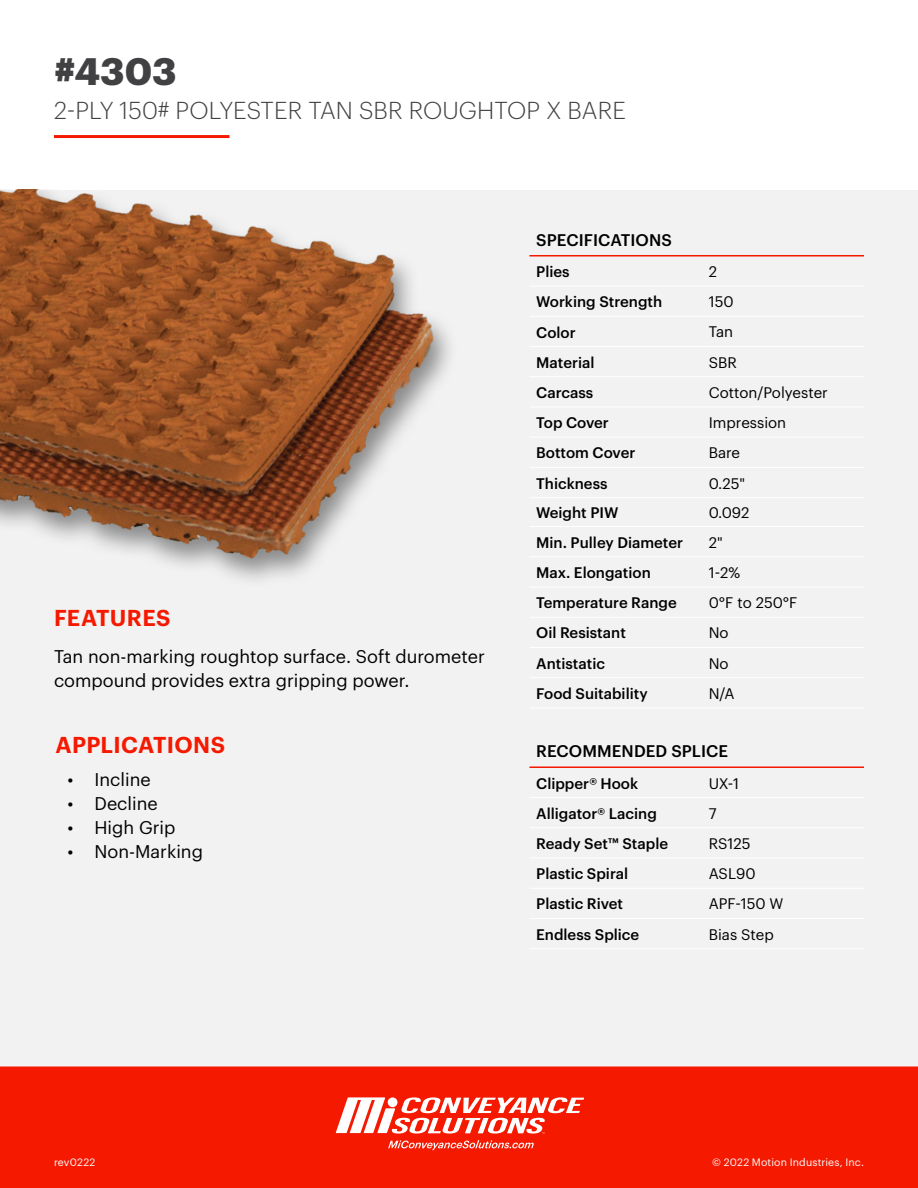
<style>
.page{position:relative;width:918px;height:1188px;background:#fff}
.page>*{position:absolute;margin:0;border:0;box-sizing:border-box;transform-origin:0 0}
.Flyer_Heading{font:700 37.5px "Graphik";color:#414042}
.Flyer_Subheading{font:300 24px "Graphik";letter-spacing:.005em;color:#414042}
.HEADER_-_RED{font:600 22.5px "Graphik";letter-spacing:.015em;color:#f51900}
.Body_Paragraph{font:18px/24px "Graphik";color:#000}
.Table_Header{font:500 16.5px "Graphik";letter-spacing:.005em;color:#000}
.Table_Body{font:500 15px "Graphik";color:#000}
.Table_Body-2{font:15px "Graphik";color:#000}
.t1{font:10.5px "Graphik";letter-spacing:.015em;color:#fff}
</style>
<div class="page">
<div style="left:0;top:190px;width:918px;height:881px;background:#f2f2f2"></div>
<div style="left:0;top:1066px;width:918px;height:122px;background:#f51900"></div>
<svg style="left:388px;top:1140px;width:146px;height:10px"></svg>
<svg style="left:336px;top:1097px;width:248px;height:37px"></svg>
<img style="left:0;top:189px;width:450px;height:391px">
<hr style="left:54px;top:135px;width:176px;height:3px;background:#f51900">
<hr style="left:529px;top:827px;width:173px;height:1px;background:#fff">
<hr style="left:529px;top:858px;width:173px;height:1px;background:#fff">
<hr style="left:529px;top:888px;width:173px;height:1px;background:#fff">
<hr style="left:529px;top:918px;width:173px;height:1px;background:#fff">
<hr style="left:529px;top:766px;width:173px;height:2px;background:#f51900">
<hr style="left:702px;top:766px;width:162px;height:2px;background:#f51900">
<hr style="left:529px;top:797px;width:173px;height:1px;background:#fff">
<hr style="left:702px;top:797px;width:162px;height:1px;background:#fff">
<hr style="left:702px;top:827px;width:162px;height:1px;background:#fff">
<hr style="left:702px;top:858px;width:162px;height:1px;background:#fff">
<hr style="left:702px;top:918px;width:162px;height:1px;background:#fff">
<hr style="left:702px;top:888px;width:162px;height:1px;background:#fff">
<hr style="left:529px;top:948px;width:173px;height:1px;background:#fff">
<hr style="left:702px;top:948px;width:162px;height:1px;background:#fff">
<hr style="left:529px;top:286px;width:173px;height:1px;background:#fff">
<hr style="left:529px;top:316px;width:173px;height:1px;background:#fff">
<hr style="left:529px;top:346px;width:173px;height:1px;background:#fff">
<hr style="left:529px;top:376px;width:173px;height:1px;background:#fff">
<hr style="left:529px;top:407px;width:173px;height:1px;background:#fff">
<hr style="left:529px;top:437px;width:173px;height:1px;background:#fff">
<hr style="left:529px;top:467px;width:173px;height:1px;background:#fff">
<hr style="left:529px;top:497px;width:173px;height:1px;background:#fff">
<hr style="left:529px;top:526px;width:173px;height:1px;background:#fff">
<hr style="left:529px;top:556px;width:173px;height:1px;background:#fff">
<hr style="left:529px;top:255px;width:173px;height:1px;background:#f51900">
<hr style="left:702px;top:255px;width:162px;height:1px;background:#f51900">
<hr style="left:529px;top:587px;width:173px;height:1px;background:#fff">
<hr style="left:529px;top:617px;width:173px;height:1px;background:#fff">
<hr style="left:529px;top:647px;width:173px;height:1px;background:#fff">
<hr style="left:529px;top:677px;width:173px;height:1px;background:#fff">
<hr style="left:702px;top:286px;width:162px;height:1px;background:#fff">
<hr style="left:702px;top:316px;width:162px;height:1px;background:#fff">
<hr style="left:702px;top:346px;width:162px;height:1px;background:#fff">
<hr style="left:702px;top:376px;width:162px;height:1px;background:#fff">
<hr style="left:702px;top:407px;width:162px;height:1px;background:#fff">
<hr style="left:702px;top:437px;width:162px;height:1px;background:#fff">
<hr style="left:702px;top:467px;width:162px;height:1px;background:#fff">
<hr style="left:702px;top:497px;width:162px;height:1px;background:#fff">
<hr style="left:702px;top:526px;width:162px;height:1px;background:#fff">
<hr style="left:702px;top:556px;width:162px;height:1px;background:#fff">
<hr style="left:702px;top:587px;width:162px;height:1px;background:#fff">
<hr style="left:702px;top:617px;width:162px;height:1px;background:#fff">
<hr style="left:702px;top:647px;width:162px;height:1px;background:#fff">
<hr style="left:702px;top:677px;width:162px;height:1px;background:#fff">
<hr style="left:529px;top:708px;width:173px;height:1px;background:#fff">
<hr style="left:702px;top:708px;width:162px;height:1px;background:#fff">
<p class="Flyer_Heading" style="left:54px;top:42px;width:124px">#4303</p>
<p class="Flyer_Subheading" style="left:54px;top:93px;width:573px">2-PLY 150# POLYESTER TAN SBR ROUGHTOP X BARE</p>
<p class="HEADER_-_RED" style="left:54px;top:601px;width:118px">FEATURES</p>
<p class="Body_Paragraph" style="left:54px;top:643px;width:432px">Tan non-marking roughtop surface. Soft durometer compound provides extra gripping power.</p>
<p class="Table_Header" style="left:536px;top:227px;width:137px">SPECIFICATIONS</p>
<p class="Table_Body" style="left:536px;top:260px;width:35px">Plies</p>
<p class="Table_Body-2" style="left:709px;top:260px;width:10px">2</p>
<p class="Table_Body" style="left:536px;top:290px;width:127px">Working Strength</p>
<p class="Table_Body-2" style="left:709px;top:291px;width:26px">150</p>
<p class="Table_Body" style="left:536px;top:321px;width:41px">Color</p>
<p class="Table_Body-2" style="left:709px;top:321px;width:26px">Tan</p>
<p class="Table_Body" style="left:536px;top:351px;width:60px">Material</p>
<p class="Table_Body-2" style="left:709px;top:351px;width:30px">SBR</p>
<p class="Table_Body" style="left:536px;top:381px;width:59px">Carcass</p>
<p class="Table_Body-2" style="left:709px;top:381px;width:121px">Cotton/Polyester</p>
<p class="Table_Body" style="left:536px;top:411px;width:74px">Top Cover</p>
<p class="Table_Body-2" style="left:709px;top:412px;width:79px">Impression</p>
<p class="Table_Body" style="left:536px;top:442px;width:101px">Bottom Cover</p>
<p class="Table_Body-2" style="left:709px;top:442px;width:33px">Bare</p>
<p class="Table_Body" style="left:536px;top:472px;width:73px">Thickness</p>
<p class="Table_Body-2" style="left:709px;top:472px;width:38px">0.25"</p>
<p class="Table_Body" style="left:536px;top:501px;width:84px">Weight PIW</p>
<p class="Table_Body-2" style="left:709px;top:502px;width:42px">0.092</p>
<p class="Table_Body" style="left:536px;top:531px;width:148px">Min. Pulley Diameter</p>
<p class="Table_Body-2" style="left:709px;top:531px;width:15px">2"</p>
<p class="Table_Body" style="left:536px;top:561px;width:116px">Max. Elongation</p>
<p class="Table_Body-2" style="left:709px;top:561px;width:33px">1-2%</p>
<p class="Table_Body" style="left:536px;top:591px;width:142px">Temperature Range</p>
<p class="Table_Body-2" style="left:709px;top:592px;width:90px">0°F to 250°F</p>
<p class="Table_Body" style="left:536px;top:622px;width:91px">Oil Resistant</p>
<p class="Table_Body-2" style="left:709px;top:622px;width:21px">No</p>
<p class="Table_Body" style="left:536px;top:652px;width:70px">Antistatic</p>
<p class="Table_Body-2" style="left:709px;top:652px;width:21px">No</p>
<p class="Table_Body" style="left:536px;top:682px;width:113px">Food Suitability</p>
<p class="Table_Body-2" style="left:709px;top:682px;width:27px">N/A</p>
<p class="HEADER_-_RED" style="left:56px;top:728px;width:171px">APPLICATIONS</p>
<p class="Table_Header" style="left:536px;top:739px;width:193px">RECOMMENDED SPLICE</p>
<p class="Table_Body" style="left:536px;top:772px;width:104px">Clipper® Hook</p>
<p class="Table_Body-2" style="left:709px;top:772px;width:32px">UX-1</p>
<p class="Table_Body" style="left:536px;top:802px;width:122px">Alligator® Lacing</p>
<p class="Table_Body-2" style="left:709px;top:802px;width:9px">7</p>
<p class="Table_Body" style="left:536px;top:832px;width:133px">Ready Set™ Staple</p>
<p class="Table_Body-2" style="left:709px;top:832px;width:43px">RS125</p>
<p class="Table_Body" style="left:536px;top:862px;width:94px">Plastic Spiral</p>
<p class="Table_Body-2" style="left:709px;top:863px;width:48px">ASL90</p>
<p class="Table_Body" style="left:536px;top:893px;width:88px">Plastic Rivet</p>
<p class="Table_Body-2" style="left:709px;top:893px;width:76px">APF-150 W</p>
<p class="Table_Body" style="left:536px;top:923px;width:105px">Endless Splice</p>
<p class="Table_Body-2" style="left:709px;top:923px;width:67px">Bias Step</p>
<p class="Body_Paragraph" style="left:68px;top:766px;width:85px">• Incline</p>
<p class="Body_Paragraph" style="left:68px;top:790px;width:92px">• Decline</p>
<p class="Body_Paragraph" style="left:68px;top:814px;width:109px">• High Grip</p>
<p class="Body_Paragraph" style="left:68px;top:838px;width:137px">• Non-Marking</p>
<p class="t1" style="left:54px;top:1154px;width:43px">rev0222</p>
<p class="t1" style="left:712px;top:1154px;width:153px">© 2022 Motion Industries, Inc.</p>
</div>
